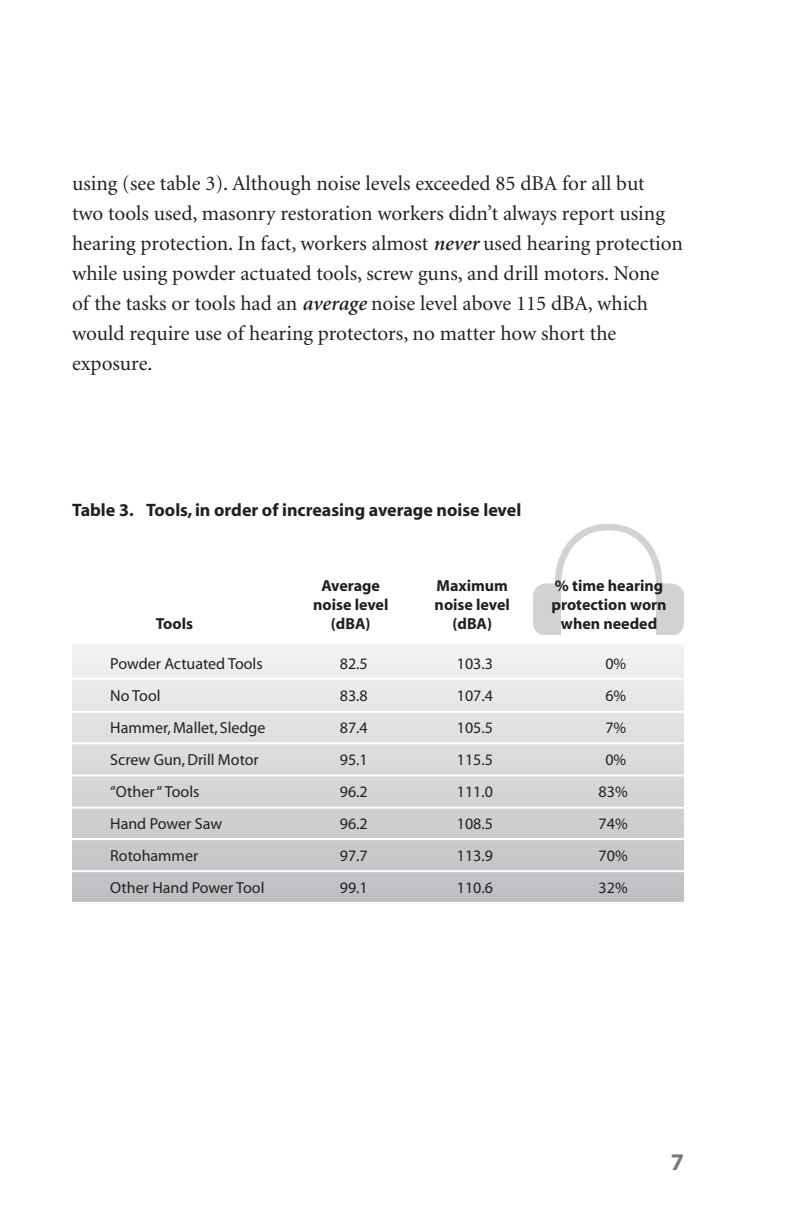
<style>
.page{position:relative;width:792px;height:1224px;background:#fff}
.page>*{position:absolute;margin:0;border:0;box-sizing:border-box;transform-origin:0 0}
.Headline{font:700 24px "Myriad";color:#76787b}
.body_text_opening{font:21px/30px "Minion";color:#231f20}
.t1{font:700 18px "Myriad";color:#231f20}
.tables{font:16px "Myriad";color:#231f20}
.Subhead_1{font:700 16px/19.2px "Myriad";color:#231f20;text-align:center}
.s1{font-weight:600;font-style:italic}
</style>
<div class="page">
<hr style="left:72px;top:645px;width:612px;height:4px;background:#f2f3f4">
<hr style="left:72px;top:649px;width:612px;height:4px;background:#f1f2f3">
<hr style="left:72px;top:653px;width:612px;height:4px;background:#f0f1f2">
<hr style="left:72px;top:657px;width:612px;height:4px;background:#f0f0f1">
<hr style="left:72px;top:661px;width:612px;height:4px;background:#efeff0">
<div style="left:72px;top:665px;width:612px;height:5px;background:#eeeeef"></div>
<hr style="left:72px;top:670px;width:612px;height:4px;background:#ededee">
<hr style="left:72px;top:674px;width:612px;height:4px;background:#ececee">
<hr style="left:72px;top:678px;width:612px;height:4px;background:#ebebed">
<hr style="left:72px;top:682px;width:612px;height:4px;background:#eaebec">
<hr style="left:72px;top:686px;width:612px;height:4px;background:#e9eaeb">
<hr style="left:72px;top:690px;width:612px;height:4px;background:#e8e9ea">
<hr style="left:72px;top:694px;width:612px;height:4px;background:#e7e8e9">
<div style="left:72px;top:698px;width:612px;height:5px;background:#e6e7e9"></div>
<div style="left:72px;top:702px;width:612px;height:5px;background:#e5e6e8"></div>
<hr style="left:72px;top:707px;width:612px;height:4px;background:#e4e5e7">
<hr style="left:72px;top:711px;width:612px;height:4px;background:#e3e4e6">
<hr style="left:72px;top:715px;width:612px;height:4px;background:#e2e3e5">
<hr style="left:72px;top:719px;width:612px;height:4px;background:#e1e2e4">
<hr style="left:72px;top:723px;width:612px;height:4px;background:#e1e2e4">
<hr style="left:72px;top:727px;width:612px;height:4px;background:#e0e1e3">
<hr style="left:72px;top:731px;width:612px;height:4px;background:#dfe0e2">
<div style="left:72px;top:735px;width:612px;height:5px;background:#dedfe1"></div>
<hr style="left:72px;top:740px;width:612px;height:4px;background:#dddee0">
<hr style="left:72px;top:744px;width:612px;height:4px;background:#dcdddf">
<hr style="left:72px;top:748px;width:612px;height:4px;background:#dcdddf">
<hr style="left:72px;top:752px;width:612px;height:4px;background:#dbdcde">
<hr style="left:72px;top:756px;width:612px;height:4px;background:#dadbdd">
<hr style="left:72px;top:760px;width:612px;height:4px;background:#d9dadc">
<hr style="left:72px;top:764px;width:612px;height:4px;background:#d8d9db">
<div style="left:72px;top:768px;width:612px;height:5px;background:#d8d9db"></div>
<hr style="left:72px;top:773px;width:612px;height:4px;background:#e0e1e3">
<hr style="left:72px;top:777px;width:612px;height:4px;background:#d6d7d9">
<hr style="left:72px;top:781px;width:612px;height:4px;background:#d5d6d8">
<hr style="left:72px;top:785px;width:612px;height:4px;background:#d4d5d7">
<hr style="left:72px;top:789px;width:612px;height:4px;background:#d4d5d7">
<hr style="left:72px;top:793px;width:612px;height:4px;background:#d3d4d6">
<hr style="left:72px;top:797px;width:612px;height:4px;background:#d2d3d5">
<div style="left:72px;top:801px;width:612px;height:5px;background:#d1d2d4"></div>
<hr style="left:72px;top:806px;width:612px;height:4px;background:#d6d7d9">
<hr style="left:72px;top:810px;width:612px;height:4px;background:#cfd0d2">
<hr style="left:72px;top:814px;width:612px;height:4px;background:#cfd0d2">
<hr style="left:72px;top:818px;width:612px;height:4px;background:#cecfd1">
<hr style="left:72px;top:822px;width:612px;height:4px;background:#cdced0">
<hr style="left:72px;top:826px;width:612px;height:4px;background:#cccdcf">
<hr style="left:72px;top:830px;width:612px;height:4px;background:#cbccce">
<div style="left:72px;top:834px;width:612px;height:5px;background:#cbccce"></div>
<hr style="left:72px;top:839px;width:612px;height:4px;background:#cacbcd">
<hr style="left:72px;top:843px;width:612px;height:4px;background:#c9cacc">
<hr style="left:72px;top:847px;width:612px;height:4px;background:#c8c9cb">
<hr style="left:72px;top:851px;width:612px;height:4px;background:#c7c8ca">
<hr style="left:72px;top:855px;width:612px;height:4px;background:#c7c8ca">
<hr style="left:72px;top:859px;width:612px;height:4px;background:#c6c7c9">
<hr style="left:72px;top:863px;width:612px;height:4px;background:#c5c6c8">
<hr style="left:72px;top:867px;width:612px;height:4px;background:#c4c5c7">
<div style="left:72px;top:871px;width:612px;height:5px;background:#c3c4c7"></div>
<hr style="left:72px;top:876px;width:612px;height:4px;background:#c2c3c6">
<hr style="left:72px;top:880px;width:612px;height:4px;background:#c2c3c5">
<hr style="left:72px;top:884px;width:612px;height:4px;background:#c1c2c4">
<hr style="left:72px;top:888px;width:612px;height:4px;background:#c0c1c4">
<hr style="left:72px;top:892px;width:612px;height:4px;background:#bfc0c3">
<hr style="left:72px;top:896px;width:612px;height:4px;background:#bebfc2">
<hr style="left:72px;top:900px;width:612px;height:4px;background:#bebfc1">
<img style="left:533px;top:524px;width:151px;height:110px">
<hr style="left:56px;top:678px;width:642px;height:2px;background:#fff">
<hr style="left:56px;top:711px;width:640px;height:2px;background:#fff">
<hr style="left:56px;top:742px;width:639px;height:2px;background:#fff">
<hr style="left:56px;top:774px;width:638px;height:2px;background:#fff">
<hr style="left:56px;top:807px;width:629px;height:2px;background:#fff">
<hr style="left:61px;top:838px;width:629px;height:2px;background:#fff">
<hr style="left:65px;top:870px;width:643px;height:2px;background:#fff">
<hr style="left:65px;top:902px;width:640px;height:2px;background:#fff">
<p class="body_text_opening" style="left:72px;top:169px;width:613px">using (see table 3). Although noise levels exceeded 85 dBA for all but<br>two tools used, masonry restoration workers didn’t always report using hearing protection. In fact, workers almost <span class="s1">never</span> used hearing protection while using powder actuated tools, screw guns, and drill motors. None<br>of the tasks or tools had an <span class="s1">average</span> noise level above 115 dBA, which would require use of hearing protectors, no matter how short the exposure.</p>
<p class="t1" style="left:72px;top:501px;width:451px">Table 3. Tools, in order of increasing average noise level</p>
<p class="Subhead_1" style="left:313px;top:576px;width:77px">Average noise level (dBA)</p>
<p class="Subhead_1" style="left:435px;top:576px;width:77px;text-align:left">Maximum noise level</p>
<p class="Subhead_1" style="left:156px;top:615px;width:39px">Tools</p>
<p class="Subhead_1" style="left:452px;top:615px;width:41px">(dBA)</p>
<p class="Subhead_1" style="left:552px;top:576px;width:117px">% time hearing protection worn when needed</p>
<p class="tables" style="left:110px;top:656px;width:154px">Powder Actuated Tools</p>
<p class="tables" style="left:340px;top:656px;width:29px">82.5</p>
<p class="tables" style="left:457px;top:656px;width:38px">103.3</p>
<p class="tables" style="left:605px;top:656px;width:22px">0%</p>
<p class="tables" style="left:110px;top:688px;width:52px">No Tool</p>
<p class="tables" style="left:340px;top:688px;width:29px">83.8</p>
<p class="tables" style="left:457px;top:688px;width:38px">107.4</p>
<p class="tables" style="left:605px;top:688px;width:22px">6%</p>
<p class="tables" style="left:110px;top:720px;width:157px">Hammer, Mallet, Sledge</p>
<p class="tables" style="left:340px;top:720px;width:29px">87.4</p>
<p class="tables" style="left:457px;top:720px;width:38px">105.5</p>
<p class="tables" style="left:605px;top:720px;width:22px">7%</p>
<p class="tables" style="left:110px;top:752px;width:150px">Screw Gun, Drill Motor</p>
<p class="tables" style="left:340px;top:752px;width:29px">95.1</p>
<p class="tables" style="left:457px;top:752px;width:38px">115.5</p>
<p class="tables" style="left:605px;top:752px;width:22px">0%</p>
<p class="tables" style="left:110px;top:784px;width:91px">“Other “ Tools</p>
<p class="tables" style="left:340px;top:784px;width:29px">96.2</p>
<p class="tables" style="left:457px;top:784px;width:38px">111.0</p>
<p class="tables" style="left:599px;top:784px;width:31px">83%</p>
<p class="tables" style="left:110px;top:816px;width:113px">Hand Power Saw</p>
<p class="tables" style="left:340px;top:816px;width:29px">96.2</p>
<p class="tables" style="left:457px;top:816px;width:38px">108.5</p>
<p class="tables" style="left:599px;top:816px;width:31px">74%</p>
<p class="tables" style="left:110px;top:848px;width:89px">Rotohammer</p>
<p class="tables" style="left:340px;top:848px;width:29px">97.7</p>
<p class="tables" style="left:457px;top:848px;width:38px">113.9</p>
<p class="tables" style="left:599px;top:848px;width:31px">70%</p>
<p class="tables" style="left:110px;top:880px;width:156px">Other Hand Power Tool</p>
<p class="tables" style="left:340px;top:880px;width:29px">99.1</p>
<p class="tables" style="left:457px;top:880px;width:38px">110.6</p>
<p class="tables" style="left:599px;top:880px;width:31px">32%</p>
<p class="Headline" style="left:671px;top:1150px;width:15px">9</p>
<p class="Headline" style="left:671px;top:1150px;width:15px">7</p>
</div>
